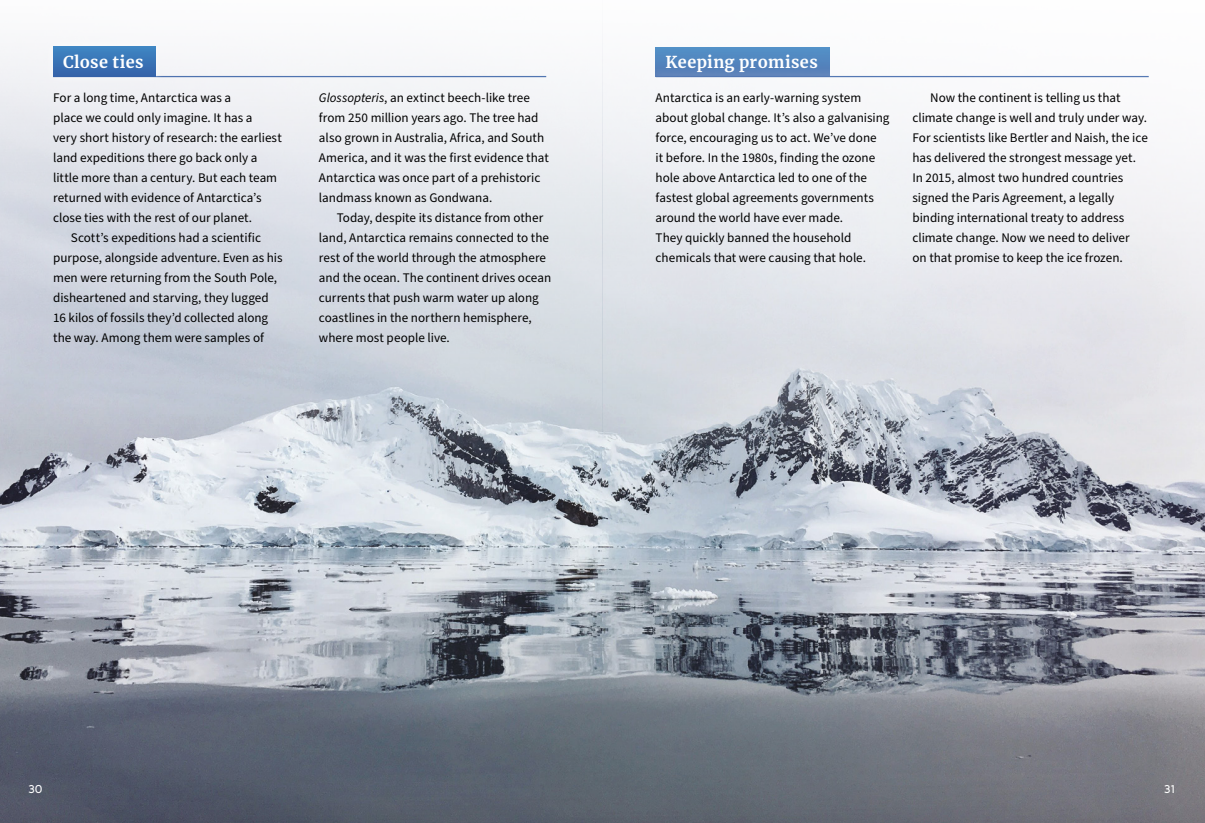
<style>
.page{position:relative;width:1205px;height:823px;background:#fff}
.page>*{position:absolute;margin:0;border:0;box-sizing:border-box;transform-origin:0 0}
.t1{font:700 16.25px "Merriweather";letter-spacing:.025em;color:#fff}
.t2{font:13.12px/20px "Source Sans Pro";color:#000}
.t3{font:11.25px "Aronui";color:#fff}
.s1{font-style:italic}
.s2{font-size:13.75px}
</style>
<div class="page">
<img style="left:0;top:43px;width:1205px;height:779px">
<div style="left:45px;top:38px;width:119px;height:47px;background:#fff;opacity:.75"></div>
<div style="left:53px;top:46px;width:103px;height:30px;background:linear-gradient(to bottom,#3f87c4,#3563aa)"></div>
<div style="left:647px;top:38px;width:191px;height:47px;background:#fff"></div>
<div style="left:656px;top:47px;width:173px;height:30px;background:#5288c1"></div>
<div style="left:648px;top:68px;width:508px;height:17px;background:#fff;opacity:.75"></div>
<hr style="left:656px;top:76px;width:492px;height:1px;background:#3460a7">
<p class="t1" style="left:63px;top:50px;width:82px">Close ties</p>
<p class="t2" style="left:53px;top:88px;width:179px">For a long time, Antarctica was a</p>
<p class="t2" style="left:53px;top:108px;width:201px">place we could only imagine. It has a</p>
<p class="t2" style="left:53px;top:128px;width:230px">very short history of research: the earliest</p>
<p class="t2" style="left:53px;top:148px;width:206px">land expeditions there go back only a</p>
<p class="t2" style="left:53px;top:168px;width:225px">little more than a century. But each team</p>
<p class="t2" style="left:53px;top:188px;width:210px">returned with evidence of Antarctica’s</p>
<p class="t2" style="left:53px;top:208px;width:200px">close ties with the rest of our planet.</p>
<p class="t2" style="left:71px;top:228px;width:192px">Scott’s expeditions had a scientific</p>
<p class="t2" style="left:53px;top:248px;width:231px">purpose, alongside adventure. Even as his</p>
<p class="t2" style="left:53px;top:268px;width:226px">men were returning from the South Pole,</p>
<p class="t2" style="left:53px;top:288px;width:217px">disheartened and starving, they lugged</p>
<p class="t2" style="left:53px;top:308px;width:217px">16 kilos of fossils they’d collected along</p>
<p class="t2" style="left:53px;top:328px;width:212px">the way. Among them were samples of</p>
<p class="t2" style="left:319px;top:88px;width:231px"><span class="s1">Glossopteris</span>, an extinct beech-like tree from 250 million years ago. The tree had also grown in Australia, Africa, and South America, and it was the first evidence that Antarctica was once part of a prehistoric landmass known as Gondwana.</p>
<p class="t2" style="left:319px;top:208px;width:234px;text-indent:18px">Today, despite its distance from other land, Antarctica remains connected to the rest of the world through the atmosphere and the ocean. The continent drives ocean currents that push warm water up along coastlines in the northern hemisphere, where most people live.</p>
<p class="t1" style="left:666px;top:51px;width:154px">Keeping promises</p>
<p class="t2" style="left:656px;top:88px;width:235px">Antarctica is an early-warning system about global change. It’s also a galvanising force, encouraging us to act. We’ve done<br>it before. In the 1980s, finding the ozone hole above Antarctica led to one of the fastest global agreements governments around the world have ever made.<br>They quickly banned the household chemicals that were causing that hole.</p>
<p class="t2" style="left:912px;top:88px;width:237px;text-indent:18px">Now the continent is telling us that climate change is well and truly under way.<br>For scientists like Bertler and Naish, the ice has delivered the strongest message yet.<br>In 2015, almost two hundred countries signed the Paris Agreement, a legally binding international treaty to address climate change. Now we need to deliver<br>on that promise to keep the ice frozen<span class="s2">.</span></p>
<p class="t3" style="left:28px;top:781px;width:16px">30</p>
<p class="t3" style="left:1164px;top:781px;width:12px">31</p>
</div>
